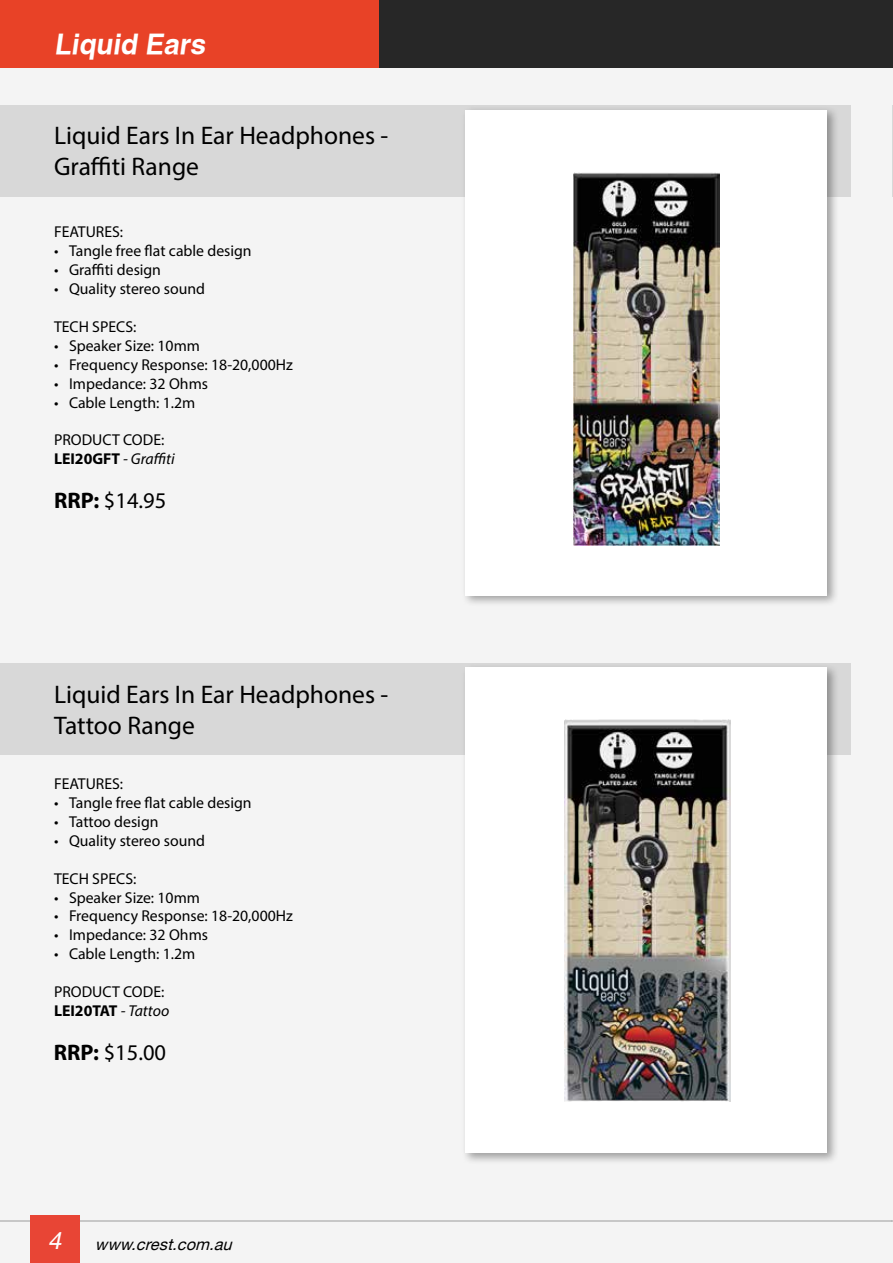
<style>
.page{position:relative;width:893px;height:1263px;background:#f4f4f4}
.page>*{position:absolute;margin:0;border:0;box-sizing:border-box;transform-origin:0 0}
.t1{font:700 27.75px "Helvetica";color:#fff}
.t2{font:25.5px/30.6px "Myriad Pro";color:#000}
.t3{font:italic 24px "Helvetica";color:#fff}
.t4{font:22.5px "Myriad Pro";color:#000}
.t5{font:italic 16.2px "Helvetica Neue";color:#000}
.t6{font:15.75px/18.9px "Myriad Pro";color:#000}
.s1{font-weight:700}
.s2{font-style:italic}
</style>
<div class="page">
<div style="left:0;top:0;width:893px;height:68px;background:#272727"></div>
<div style="left:0;top:0;width:378px;height:68px;background:#e84227"></div>
<div style="left:30px;top:1215px;width:50px;height:48px;background:#e84535"></div>
<div style="left:0;top:106px;width:850px;height:91px;background:#d8d8d8"></div>
<hr style="left:892px;top:106px;width:1px;height:91px;background:#3b3b3b">
<div style="left:0;top:663px;width:850px;height:91px;background:#d8d8d8"></div>
<hr style="left:892px;top:663px;width:1px;height:91px;background:#3b3b3b">
<div style="left:461px;top:105px;width:378px;height:502px;background:#000;opacity:.35"></div>
<div style="left:466px;top:110px;width:361px;height:485px;background:#fff"></div>
<div style="left:461px;top:663px;width:378px;height:502px;background:#000;opacity:.35"></div>
<div style="left:466px;top:668px;width:361px;height:485px;background:#fff"></div>
<img style="left:573px;top:172px;width:146px;height:374px">
<img style="left:564px;top:719px;width:166px;height:382px">
<h1 class="t1" style="left:54px;top:27px;width:157px">Liquid Ears</h1>
<h2 class="t2" style="left:54px;top:120px;width:336px">Liquid Ears In Ear Headphones -<br>Graffiti Range</h2>
<p class="t6" style="left:54px;top:222px;width:71px">FEATURES:</p>
<p class="t6" style="left:54px;top:241px;width:199px">• Tangle free flat cable design</p>
<p class="t6" style="left:54px;top:260px;width:109px">• Graffiti design</p>
<p class="t6" style="left:54px;top:279px;width:152px">• Quality stereo sound</p>
<p class="t6" style="left:54px;top:317px;width:84px">TECH SPECS:</p>
<p class="t6" style="left:54px;top:336px;width:147px">• Speaker Size: 10mm</p>
<p class="t6" style="left:54px;top:355px;width:240px">• Frequency Response: 18-20,000Hz</p>
<p class="t6" style="left:54px;top:374px;width:156px">• Impedance: 32 Ohms</p>
<p class="t6" style="left:54px;top:393px;width:143px">• Cable Length: 1.2m</p>
<p class="t6" style="left:54px;top:430px;width:122px">PRODUCT CODE:<br><span class="s1">LEI20GFT</span> <span class="s2">- Graffiti</span></p>
<h3 class="t4" style="left:54px;top:487px;width:114px"><span class="s1">RRP:</span> $14.95</h3>
<h2 class="t2" style="left:54px;top:679px;width:336px">Liquid Ears In Ear Headphones -<br>Tattoo Range</h2>
<p class="t6" style="left:54px;top:774px;width:71px">FEATURES:</p>
<p class="t6" style="left:54px;top:793px;width:199px">• Tangle free flat cable design</p>
<p class="t6" style="left:54px;top:812px;width:106px">• Tattoo design</p>
<p class="t6" style="left:54px;top:831px;width:152px">• Quality stereo sound</p>
<p class="t6" style="left:54px;top:869px;width:84px">TECH SPECS:</p>
<p class="t6" style="left:54px;top:887px;width:147px">• Speaker Size: 10mm</p>
<p class="t6" style="left:54px;top:906px;width:240px">• Frequency Response: 18-20,000Hz</p>
<p class="t6" style="left:54px;top:925px;width:156px">• Impedance: 32 Ohms</p>
<p class="t6" style="left:54px;top:944px;width:143px">• Cable Length: 1.2m</p>
<p class="t6" style="left:54px;top:982px;width:117px">PRODUCT CODE:<br><span class="s1">LEI20TAT</span> <span class="s2">- Tattoo</span></p>
<h3 class="t4" style="left:54px;top:1039px;width:114px"><span class="s1">RRP:</span> $15.00</h3>
<h3 class="t3" style="left:48px;top:1227px;width:15px">4</h3>
<p class="t5" style="left:95px;top:1234px;width:143px">www.crest.com.au</p>
</div>
